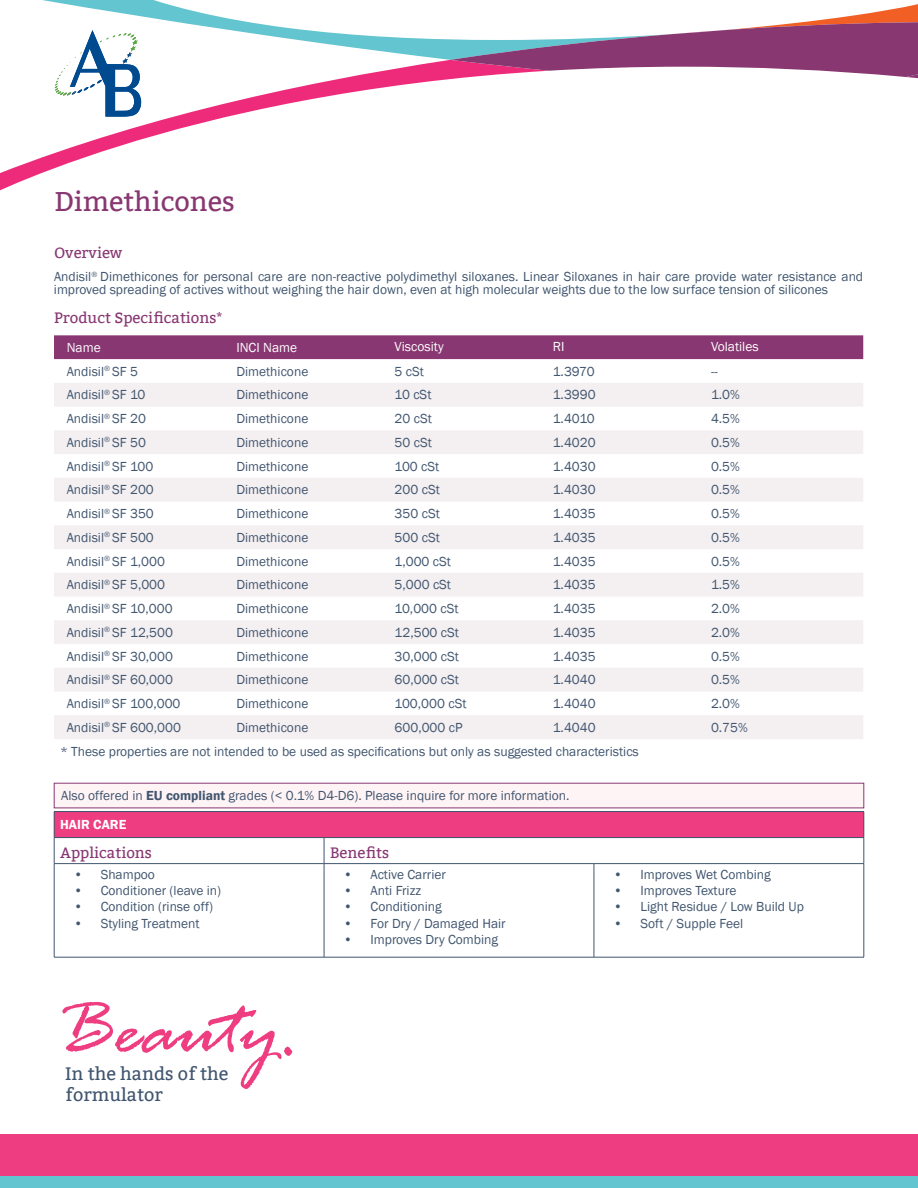
<style>
.page{position:relative;width:918px;height:1188px;background:#fff}
.page>*{position:absolute;margin:0;border:0;box-sizing:border-box;transform-origin:0 0}
.t1{font:italic 84px "Rage";color:#ee3e81}
.t2{font:27px "Bitter";color:#883772}
.t3{font:18px/21.6px "Bitter";color:#41566f}
.t4{font:15px "Bitter";color:#883772}
.t5{font:13.5px/13px "Franklin Gothic";color:#41566f}
.t6{font:13.5px "Franklin Gothic";color:#fff}
.t7{font:600 13.5px "Franklin Gothic";color:#fff}
.s1{font-weight:600}
</style>
<div class="page">
<svg style="left:0;top:117px;width:226px;height:74px"></svg>
<div style="left:0;top:1134px;width:918px;height:42px;background:#ee3e81"></div>
<div style="left:0;top:1176px;width:918px;height:12px;background:#62c5d0"></div>
<div style="left:54px;top:335px;width:809px;height:24px;background:#883772"></div>
<svg style="left:54px;top:383px;width:809px;height:356px;fill:#f4eff1"></svg>
<div style="left:54px;top:812px;width:810px;height:26px;background:#ee3e81"></div>
<hr style="left:54px;top:811px;width:270px;height:1px;background:#41566f">
<hr style="left:324px;top:811px;width:270px;height:1px;background:#41566f">
<hr style="left:594px;top:811px;width:270px;height:1px;background:#41566f">
<hr style="left:54px;top:837px;width:270px;height:1px;background:#41566f">
<svg style="left:54px;top:812px;width:1px;height:51px"></svg>
<hr style="left:54px;top:863px;width:270px;height:1px;background:#41566f">
<hr style="left:54px;top:864px;width:1px;height:93px;background:#41566f">
<hr style="left:324px;top:863px;width:270px;height:1px;background:#41566f">
<hr style="left:594px;top:863px;width:270px;height:1px;background:#41566f">
<hr style="left:54px;top:957px;width:270px;height:1px;background:#41566f">
<hr style="left:324px;top:837px;width:270px;height:1px;background:#41566f">
<svg style="left:324px;top:838px;width:1px;height:25px"></svg>
<hr style="left:594px;top:837px;width:270px;height:1px;background:#41566f">
<svg style="left:864px;top:812px;width:1px;height:51px"></svg>
<hr style="left:324px;top:864px;width:1px;height:93px;background:#41566f">
<hr style="left:594px;top:864px;width:1px;height:93px;background:#41566f">
<hr style="left:864px;top:864px;width:1px;height:93px;background:#41566f">
<hr style="left:324px;top:957px;width:270px;height:1px;background:#41566f">
<hr style="left:594px;top:957px;width:270px;height:1px;background:#41566f">
<svg style="left:42px;top:0;width:876px;height:117px"></svg>
<div style="left:54px;top:783px;width:810px;height:25px;background:#fef3f5"></div>
<div style="left:54px;top:783px;width:810px;height:25px;border:1px solid #883772"></div>
<h2 class="t2" style="left:54px;top:186px;width:182px">Dimethicones</h2>
<p class="t4" style="left:54px;top:244px;width:70px">Overview</p>
<p class="t5" style="left:54px;top:270px;width:811px">Andisil<sup>®</sup> Dimethicones for personal care are non-reactive polydimethyl siloxanes. Linear Siloxanes in hair care provide water resistance and improved spreading of actives without weighing the hair down, even at high molecular weights due to the low surface tension of silicones</p>
<p class="t4" style="left:54px;top:309px;width:170px">Product Specifications*</p>
<p class="t6" style="left:67px;top:339px;width:36px">Name</p>
<p class="t6" style="left:236px;top:339px;width:62px">INCI Name</p>
<p class="t6" style="left:395px;top:338px;width:51px">Viscosity</p>
<p class="t6" style="left:553px;top:338px;width:13px">RI</p>
<p class="t6" style="left:711px;top:338px;width:49px">Volatiles</p>
<p class="t5" style="left:67px;top:365px;width:73px">Andisil<sup>®</sup> SF 5</p>
<p class="t5" style="left:236px;top:365px;width:73px">Dimethicone</p>
<p class="t5" style="left:395px;top:365px;width:31px">5 cSt</p>
<p class="t5" style="left:553px;top:365px;width:44px">1.3970</p>
<p class="t5" style="left:711px;top:365px;width:8px">--</p>
<p class="t5" style="left:67px;top:389px;width:80px">Andisil<sup>®</sup> SF 10</p>
<p class="t5" style="left:236px;top:389px;width:73px">Dimethicone</p>
<p class="t5" style="left:395px;top:389px;width:38px">10 cSt</p>
<p class="t5" style="left:553px;top:389px;width:44px">1.3990</p>
<p class="t5" style="left:711px;top:389px;width:30px">1.0%</p>
<p class="t5" style="left:67px;top:412px;width:81px">Andisil<sup>®</sup> SF 20</p>
<p class="t5" style="left:236px;top:412px;width:73px">Dimethicone</p>
<p class="t5" style="left:395px;top:412px;width:39px">20 cSt</p>
<p class="t5" style="left:553px;top:412px;width:43px">1.4010</p>
<p class="t5" style="left:711px;top:412px;width:30px">4.5%</p>
<p class="t5" style="left:67px;top:436px;width:81px">Andisil<sup>®</sup> SF 50</p>
<p class="t5" style="left:236px;top:436px;width:73px">Dimethicone</p>
<p class="t5" style="left:395px;top:436px;width:39px">50 cSt</p>
<p class="t5" style="left:553px;top:436px;width:44px">1.4020</p>
<p class="t5" style="left:711px;top:436px;width:30px">0.5%</p>
<p class="t5" style="left:67px;top:460px;width:88px">Andisil<sup>®</sup> SF 100</p>
<p class="t5" style="left:236px;top:460px;width:73px">Dimethicone</p>
<p class="t5" style="left:395px;top:460px;width:46px">100 cSt</p>
<p class="t5" style="left:553px;top:460px;width:44px">1.4030</p>
<p class="t5" style="left:711px;top:460px;width:30px">0.5%</p>
<p class="t5" style="left:67px;top:484px;width:89px">Andisil<sup>®</sup> SF 200</p>
<p class="t5" style="left:236px;top:484px;width:73px">Dimethicone</p>
<p class="t5" style="left:395px;top:484px;width:47px">200 cSt</p>
<p class="t5" style="left:553px;top:484px;width:44px">1.4030</p>
<p class="t5" style="left:711px;top:484px;width:30px">0.5%</p>
<p class="t5" style="left:67px;top:507px;width:89px">Andisil<sup>®</sup> SF 350</p>
<p class="t5" style="left:236px;top:507px;width:73px">Dimethicone</p>
<p class="t5" style="left:395px;top:507px;width:47px">350 cSt</p>
<p class="t5" style="left:553px;top:507px;width:44px">1.4035</p>
<p class="t5" style="left:711px;top:507px;width:30px">0.5%</p>
<p class="t5" style="left:67px;top:531px;width:89px">Andisil<sup>®</sup> SF 500</p>
<p class="t5" style="left:236px;top:531px;width:73px">Dimethicone</p>
<p class="t5" style="left:395px;top:531px;width:47px">500 cSt</p>
<p class="t5" style="left:553px;top:531px;width:44px">1.4035</p>
<p class="t5" style="left:711px;top:531px;width:30px">0.5%</p>
<p class="t5" style="left:67px;top:555px;width:100px">Andisil<sup>®</sup> SF 1,000</p>
<p class="t5" style="left:236px;top:555px;width:73px">Dimethicone</p>
<p class="t5" style="left:395px;top:555px;width:58px">1,000 cSt</p>
<p class="t5" style="left:553px;top:555px;width:44px">1.4035</p>
<p class="t5" style="left:711px;top:555px;width:30px">0.5%</p>
<p class="t5" style="left:67px;top:579px;width:100px">Andisil<sup>®</sup> SF 5,000</p>
<p class="t5" style="left:236px;top:579px;width:73px">Dimethicone</p>
<p class="t5" style="left:395px;top:579px;width:58px">5,000 cSt</p>
<p class="t5" style="left:553px;top:579px;width:44px">1.4035</p>
<p class="t5" style="left:711px;top:579px;width:30px">1.5%</p>
<p class="t5" style="left:67px;top:602px;width:107px">Andisil<sup>®</sup> SF 10,000</p>
<p class="t5" style="left:236px;top:602px;width:73px">Dimethicone</p>
<p class="t5" style="left:395px;top:602px;width:66px">10,000 cSt</p>
<p class="t5" style="left:553px;top:602px;width:44px">1.4035</p>
<p class="t5" style="left:711px;top:602px;width:30px">2.0%</p>
<p class="t5" style="left:67px;top:626px;width:108px">Andisil<sup>®</sup> SF 12,500</p>
<p class="t5" style="left:236px;top:626px;width:73px">Dimethicone</p>
<p class="t5" style="left:395px;top:626px;width:66px">12,500 cSt</p>
<p class="t5" style="left:553px;top:626px;width:44px">1.4035</p>
<p class="t5" style="left:711px;top:626px;width:30px">2.0%</p>
<p class="t5" style="left:67px;top:650px;width:108px">Andisil<sup>®</sup> SF 30,000</p>
<p class="t5" style="left:236px;top:650px;width:73px">Dimethicone</p>
<p class="t5" style="left:395px;top:650px;width:66px">30,000 cSt</p>
<p class="t5" style="left:553px;top:650px;width:44px">1.4035</p>
<p class="t5" style="left:711px;top:650px;width:30px">0.5%</p>
<p class="t5" style="left:67px;top:674px;width:108px">Andisil<sup>®</sup> SF 60,000</p>
<p class="t5" style="left:236px;top:674px;width:73px">Dimethicone</p>
<p class="t5" style="left:395px;top:674px;width:66px">60,000 cSt</p>
<p class="t5" style="left:553px;top:674px;width:44px">1.4040</p>
<p class="t5" style="left:711px;top:674px;width:30px">0.5%</p>
<p class="t5" style="left:67px;top:697px;width:115px">Andisil<sup>®</sup> SF 100,000</p>
<p class="t5" style="left:236px;top:697px;width:73px">Dimethicone</p>
<p class="t5" style="left:395px;top:697px;width:73px">100,000 cSt</p>
<p class="t5" style="left:553px;top:697px;width:44px">1.4040</p>
<p class="t5" style="left:711px;top:697px;width:30px">2.0%</p>
<p class="t5" style="left:67px;top:721px;width:116px">Andisil<sup>®</sup> SF 600,000</p>
<p class="t5" style="left:236px;top:721px;width:73px">Dimethicone</p>
<p class="t5" style="left:395px;top:721px;width:70px">600,000 cP</p>
<p class="t5" style="left:553px;top:721px;width:44px">1.4040</p>
<p class="t5" style="left:711px;top:721px;width:38px">0.75%</p>
<p class="t5" style="left:60px;top:745px;width:580px">* These properties are not intended to be used as specifications but only as suggested characteristics</p>
<p class="t5" style="left:61px;top:790px;width:510px">Also offered in <span class="s1">EU compliant</span> grades (&lt; 0.1% D4-D6). Please inquire for more information.</p>
<p class="t7" style="left:60px;top:816px;width:68px">HAIR CARE</p>
<p class="t4" style="left:60px;top:844px;width:93px">Applications</p>
<p class="t4" style="left:330px;top:844px;width:61px">Benefits</p>
<p class="t5" style="left:74px;top:868px;width:83px">• Shampoo</p>
<p class="t5" style="left:74px;top:885px;width:149px">• Conditioner (leave in)</p>
<p class="t5" style="left:74px;top:901px;width:141px">• Condition (rinse off)</p>
<p class="t5" style="left:74px;top:917px;width:127px">• Styling Treatment</p>
<p class="t5" style="left:344px;top:868px;width:104px">• Active Carrier</p>
<p class="t5" style="left:344px;top:885px;width:79px">• Anti Frizz</p>
<p class="t5" style="left:344px;top:901px;width:100px">• Conditioning</p>
<p class="t5" style="left:344px;top:917px;width:164px">• For Dry / Damaged Hair</p>
<p class="t5" style="left:344px;top:933px;width:156px">• Improves Dry Combing</p>
<h1 class="t1" style="left:55px;top:984px;width:247px">Beauty.</h1>
<h3 class="t3" style="left:65px;top:1063px;width:165px">In the hands of the formulator</h3>
<p class="t5" style="left:613px;top:868px;width:159px">• Improves Wet Combing</p>
<p class="t5" style="left:613px;top:885px;width:125px">• Improves Texture</p>
<p class="t5" style="left:613px;top:901px;width:192px">• Light Residue / Low Build Up</p>
<p class="t5" style="left:613px;top:917px;width:131px">• Soft / Supple Feel</p>
</div>
